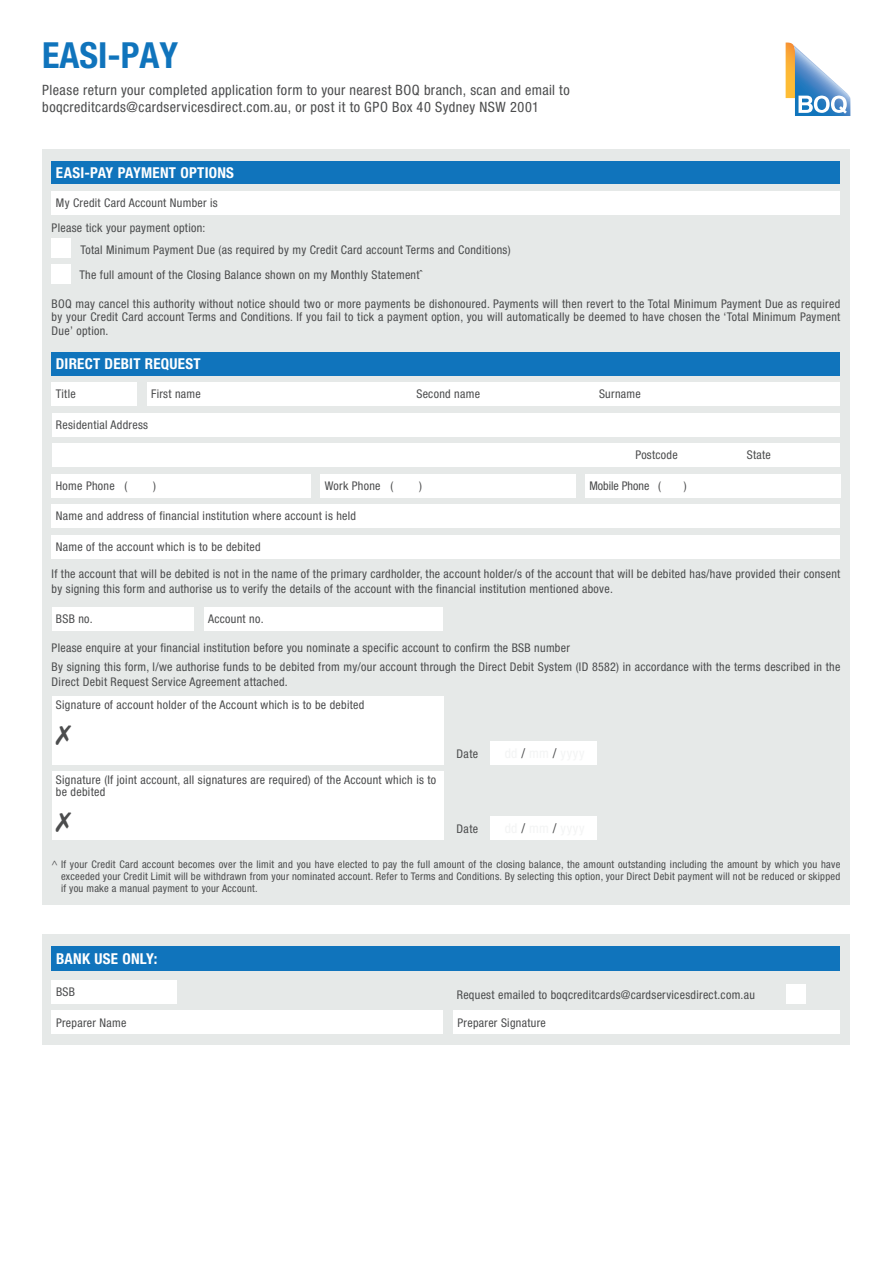
<style>
.page{position:relative;width:893px;height:1263px;background:#fff}
.page>*{position:absolute;margin:0;border:0;box-sizing:border-box;transform-origin:0 0}
.t1{font:700 condensed 36px "Helvetica Neue LT Std";color:#1074bc}
.t2{font:700 condensed 15px "Helvetica Neue LT Std";letter-spacing:.015em;color:#fff}
.BOQA4_-_Body{font:condensed 14.25px/17.1px "Helvetica Neue LT Std";letter-spacing:.03em;color:#4b4c4d}
.t3{font:condensed 12px/13.5px "Helvetica Neue LT Std";letter-spacing:.025em;color:#4b4c4d}
.t4{font:condensed 12px "Helvetica Neue LT Std";color:#4b4c4d}
.t5{font:condensed 10.5px/12px "Helvetica Neue LT Std";letter-spacing:.025em;color:#4b4c4d;text-align:justify}
</style>
<div class="page">
<div style="left:42px;top:149px;width:808px;height:755px;background:#e6e9e8"></div>
<div style="left:52px;top:162px;width:788px;height:22px;background:#1074bc"></div>
<div style="left:52px;top:191px;width:788px;height:24px;background:#fff"></div>
<div style="left:52px;top:239px;width:19px;height:19px;background:#fff"></div>
<div style="left:52px;top:264px;width:19px;height:20px;background:#fff"></div>
<div style="left:52px;top:352px;width:788px;height:23px;background:#1074bc"></div>
<div style="left:52px;top:382px;width:85px;height:24px;background:#fff"></div>
<div style="left:147px;top:382px;width:265px;height:24px;background:#fff"></div>
<div style="left:412px;top:382px;width:183px;height:24px;background:#fff"></div>
<div style="left:595px;top:382px;width:245px;height:24px;background:#fff"></div>
<div style="left:52px;top:413px;width:580px;height:23px;background:#fff"></div>
<div style="left:631px;top:413px;width:112px;height:23px;background:#fff"></div>
<div style="left:742px;top:413px;width:98px;height:23px;background:#fff"></div>
<div style="left:52px;top:443px;width:580px;height:24px;background:#fff"></div>
<div style="left:631px;top:443px;width:112px;height:24px;background:#fff"></div>
<div style="left:742px;top:443px;width:98px;height:24px;background:#fff"></div>
<div style="left:52px;top:474px;width:259px;height:23px;background:#fff"></div>
<div style="left:320px;top:474px;width:256px;height:23px;background:#fff"></div>
<div style="left:585px;top:474px;width:255px;height:23px;background:#fff"></div>
<div style="left:52px;top:504px;width:788px;height:24px;background:#fff"></div>
<div style="left:52px;top:535px;width:788px;height:23px;background:#fff"></div>
<div style="left:52px;top:607px;width:142px;height:23px;background:#fff"></div>
<div style="left:204px;top:607px;width:238px;height:23px;background:#fff"></div>
<div style="left:52px;top:696px;width:391px;height:68px;background:#fff"></div>
<div style="left:490px;top:741px;width:106px;height:23px;background:#fff"></div>
<div style="left:52px;top:771px;width:391px;height:68px;background:#fff"></div>
<div style="left:490px;top:816px;width:106px;height:23px;background:#fff"></div>
<div style="left:42px;top:934px;width:808px;height:111px;background:#e6e9e8"></div>
<div style="left:52px;top:980px;width:125px;height:23px;background:#fff"></div>
<div style="left:786px;top:984px;width:19px;height:19px;background:#fff"></div>
<div style="left:52px;top:1011px;width:391px;height:23px;background:#fff"></div>
<div style="left:453px;top:1011px;width:387px;height:23px;background:#fff"></div>
<div style="left:52px;top:946px;width:788px;height:24px;background:#1074bc"></div>
<svg style="left:786px;top:43px;width:64px;height:73px"></svg>
<p class="t1" style="left:42px;top:34px;width:138px">EASI-PAY</p>
<p class="BOQA4_-_Body" style="left:42px;top:81px;width:529px">Please return your completed application form to your nearest BOQ branch, scan and email to boqcreditcards@cardservicesdirect.com.au, or post it to GPO Box 40 Sydney NSW 2001</p>
<p class="t2" style="left:56px;top:164px;width:180px">EASI-PAY PAYMENT OPTIONS</p>
<p class="t3" style="left:56px;top:196px;width:163px">My Credit Card Account Number is</p>
<p class="t3" style="left:52px;top:221px;width:155px">Please tick your payment option:</p>
<p class="t3" style="left:81px;top:242px;width:431px">Total Minimum Payment Due (as required by my Credit Card account Terms and Conditions)</p>
<p class="t3" style="left:79px;top:268px;width:344px">The full amount of the Closing Balance shown on my Monthly Statementˆ</p>
<p class="t3" style="left:52px;top:297px;width:790px;text-align:justify">BOQ may cancel this authority without notice should two or more payments be dishonoured. Payments will then revert to the Total Minimum Payment Due as required by your Credit Card account Terms and Conditions. If you fail to tick a payment option, you will automatically be deemed to have chosen the ‘Total Minimum Payment Due’ option.</p>
<p class="t2" style="left:56px;top:354px;width:146px">DIRECT DEBIT REQUEST</p>
<p class="t3" style="left:56px;top:387px;width:21px">Title</p>
<p class="t3" style="left:151px;top:387px;width:51px">First name</p>
<p class="t3" style="left:416px;top:387px;width:65px">Second name</p>
<p class="t3" style="left:599px;top:387px;width:43px">Surname</p>
<p class="t3" style="left:56px;top:418px;width:94px">Residential Address</p>
<p class="t3" style="left:635px;top:448px;width:44px">Postcode</p>
<p class="t3" style="left:747px;top:448px;width:26px">State</p>
<p class="t3" style="left:56px;top:479px;width:73px">Home Phone (</p>
<p class="t3" style="left:153px;top:479px;width:4px">)</p>
<p class="t3" style="left:325px;top:479px;width:70px">Work Phone (</p>
<p class="t3" style="left:419px;top:479px;width:4px">)</p>
<p class="t4" style="left:589px;top:479px;width:73px">Mobile Phone (</p>
<p class="t3" style="left:684px;top:479px;width:4px">)</p>
<p class="t3" style="left:56px;top:509px;width:302px">Name and address of financial institution where account is held</p>
<p class="t3" style="left:56px;top:540px;width:206px">Name of the account which is to be debited</p>
<p class="t3" style="left:52px;top:566px;width:790px;line-height:15px">If the account that will be debited is not in the name of the primary cardholder, the account holder/s of the account that will be debited has/have provided their consent by signing this form and authorise us to verify the details of the account with the financial institution mentioned above.</p>
<p class="t3" style="left:56px;top:612px;width:38px">BSB no.</p>
<p class="t3" style="left:208px;top:612px;width:57px">Account no.</p>
<p class="t3" style="left:52px;top:640px;width:520px">Please enquire at your financial institution before you nominate a specific account to confirm the BSB number</p>
<p class="t3" style="left:52px;top:659px;width:790px;line-height:15px">By signing this form, I/we authorise funds to be debited from my/our account through the Direct Debit System (ID 8582) in accordance with the terms described in the<br>Direct Debit Request Service Agreement attached.</p>
<p class="t3" style="left:56px;top:698px;width:310px">Signature of account holder of the Account which is to be debited</p>
<p class="t3" style="left:457px;top:747px;width:23px">Date</p>
<p class="t3" style="left:56px;top:774px;width:382px;line-height:12px">Signature (If joint account, all signatures are required) of the Account which is to be debited</p>
<p class="t3" style="left:457px;top:822px;width:23px">Date</p>
<p class="t5" style="left:61px;top:859px;width:781px;text-indent:-9px">^ If your Credit Card account becomes over the limit and you have elected to pay the full amount of the closing balance, the amount outstanding including the amount by which you have exceeded your Credit Limit will be withdrawn from your nominated account. Refer to Terms and Conditions. By selecting this option, your Direct Debit payment will not be reduced or skipped if you make a manual payment to your Account.</p>
<p class="t2" style="left:56px;top:949px;width:103px">BANK USE ONLY:</p>
<p class="t3" style="left:56px;top:985px;width:21px">BSB</p>
<p class="t3" style="left:457px;top:988px;width:300px">Request emailed to boqcreditcards@cardservicesdirect.com.au</p>
<p class="t3" style="left:56px;top:1016px;width:72px">Preparer Name</p>
<p class="t3" style="left:457px;top:1016px;width:90px">Preparer Signature</p>
</div>
